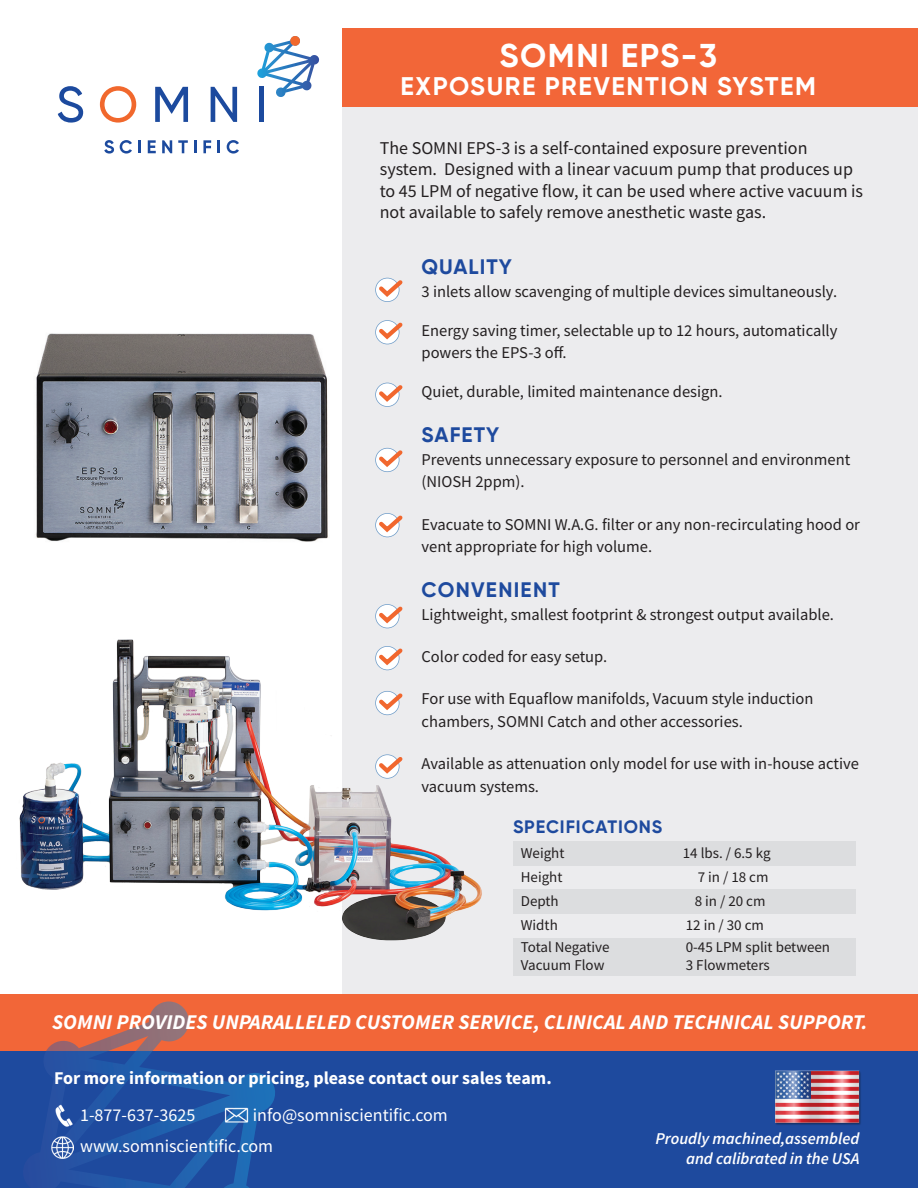
<style>
.page{position:relative;width:918px;height:1188px;background:#fff}
.page>*{position:absolute;margin:0;border:0;box-sizing:border-box;transform-origin:0 0}
.t1{font:700 33px "Gilroy";letter-spacing:.05em;color:#fff}
.t2{font:700 25.5px "Gilroy";letter-spacing:.06em;color:#fff}
.t3{font:italic 700 21px "Source Sans Pro";color:#fff}
.t4{font:700 21px "Gilroy";letter-spacing:.05em;color:#1e4a9e}
.t5{font:18px/21.6px "Source Sans Pro";color:#231f20}
.t6{font:18px/31.5px "Source Sans Pro";color:#fff}
.t7{font:700 18px "Source Sans Pro";color:#fff}
.t8{font:700 18px "Gilroy";letter-spacing:.05em;color:#1e4a9e}
.t9{font:16.5px/22.5px "Source Sans Pro";color:#231f20}
.t10{font:italic 600 16.5px/19.8px "Source Sans Pro";color:#fff;text-align:right}
.t11{font:15px "Source Sans Pro";color:#231f20}
</style>
<div class="page">
<img style="left:36px;top:333px;width:292px;height:209px">
<div style="left:342px;top:68px;width:576px;height:926px;background:#ececee"></div>
<img style="left:19px;top:628px;width:463px;height:313px">
<svg style="left:257px;top:36px;width:62px;height:61px"></svg>
<svg style="left:58px;top:86px;width:25px;height:37px"></svg>
<svg style="left:100px;top:86px;width:36px;height:37px"></svg>
<svg style="left:155px;top:87px;width:33px;height:35px"></svg>
<svg style="left:211px;top:87px;width:26px;height:35px"></svg>
<hr style="left:260px;top:87px;width:4px;height:35px;background:#1c4a9e">
<svg style="left:104px;top:140px;width:10px;height:14px"></svg>
<svg style="left:120px;top:140px;width:12px;height:14px"></svg>
<svg style="left:138px;top:140px;width:3px;height:13px"></svg>
<svg style="left:148px;top:140px;width:8px;height:13px"></svg>
<svg style="left:162px;top:140px;width:10px;height:13px"></svg>
<svg style="left:178px;top:140px;width:10px;height:13px"></svg>
<svg style="left:194px;top:140px;width:2px;height:13px"></svg>
<svg style="left:203px;top:140px;width:8px;height:13px"></svg>
<svg style="left:218px;top:140px;width:2px;height:13px"></svg>
<svg style="left:227px;top:140px;width:12px;height:14px"></svg>
<div style="left:290px;top:36px;width:10px;height:10px;background:#f1682d;border-radius:50%"></div>
<div style="left:0;top:1014px;width:918px;height:174px;background:#1e4a9e"></div>
<div style="left:0;top:995px;width:918px;height:56px;background:#f26638"></div>
<svg style="left:46px;top:1001px;width:229px;height:187px"></svg>
<div style="left:342px;top:28px;width:576px;height:79px;background:#f26638"></div>
<svg style="left:375px;top:277px;width:28px;height:25px"></svg>
<svg style="left:375px;top:320px;width:28px;height:24px"></svg>
<svg style="left:375px;top:447px;width:28px;height:25px"></svg>
<svg style="left:375px;top:382px;width:28px;height:25px"></svg>
<svg style="left:375px;top:513px;width:28px;height:24px"></svg>
<svg style="left:375px;top:604px;width:28px;height:24px"></svg>
<img style="left:775px;top:1070px;width:86px;height:55px">
<svg style="left:375px;top:690px;width:31px;height:25px"></svg>
<svg style="left:375px;top:753px;width:31px;height:26px"></svg>
<svg style="left:375px;top:645px;width:31px;height:25px"></svg>
<div style="left:513px;top:842px;width:343px;height:24px;background:#dcdddf"></div>
<div style="left:513px;top:889px;width:343px;height:24px;background:#dcdddf"></div>
<div style="left:513px;top:938px;width:343px;height:37px;background:#dcdddf"></div>
<img style="left:222px;top:1101px;width:28px;height:27px">
<img style="left:53px;top:1105px;width:25px;height:24px">
<img style="left:51px;top:1136px;width:23px;height:23px">
<h1 class="t1" style="left:499px;top:34px;width:219px">SOMNI EPS-3</h1>
<h2 class="t2" style="left:401px;top:70px;width:417px">EXPOSURE PREVENTION SYSTEM</h2>
<p class="t5" style="left:380px;top:137px;width:485px">The SOMNI EPS-3 is a self-contained exposure prevention system. Designed with a linear vacuum pump that produces up to 45 LPM of negative flow, it can be used where active vacuum is not available to safely remove anesthetic waste gas.</p>
<p class="t4" style="left:422px;top:254px;width:92px">QUALITY</p>
<p class="t9" style="left:422px;top:280px;width:417px">3 inlets allow scavenging of multiple devices simultaneously.</p>
<p class="t9" style="left:422px;top:319px;width:417px">Energy saving timer, selectable up to 12 hours, automatically powers the EPS-3 off.</p>
<p class="t9" style="left:422px;top:381px;width:303px">Quiet, durable, limited maintenance design.</p>
<p class="t4" style="left:422px;top:422px;width:79px">SAFETY</p>
<p class="t9" style="left:422px;top:448px;width:430px">Prevents unnecessary exposure to personnel and environment (NIOSH 2ppm).</p>
<p class="t9" style="left:422px;top:513px;width:440px">Evacuate to SOMNI W.A.G. filter or any non-recirculating hood or vent appropriate for high volume.</p>
<p class="t4" style="left:422px;top:577px;width:140px">CONVENIENT</p>
<p class="t9" style="left:422px;top:603px;width:414px">Lightweight, smallest footprint &amp; strongest output available.</p>
<p class="t9" style="left:422px;top:645px;width:187px">Color coded for easy setup.</p>
<p class="t9" style="left:422px;top:687px;width:394px">For use with Equaflow manifolds, Vacuum style induction chambers, SOMNI Catch and other accessories.</p>
<p class="t9" style="left:422px;top:752px;width:439px">Available as attenuation only model for use with in-house active vacuum systems.</p>
<p class="t8" style="left:513px;top:816px;width:151px">SPECIFICATIONS</p>
<p class="t11" style="left:521px;top:843px;width:45px">Weight</p>
<p class="t11" style="left:683px;top:843px;width:89px">14 lbs. / 6.5 kg</p>
<p class="t11" style="left:521px;top:867px;width:43px">Height</p>
<p class="t11" style="left:698px;top:867px;width:72px">7 in / 18 cm</p>
<p class="t11" style="left:521px;top:891px;width:39px">Depth</p>
<p class="t11" style="left:695px;top:891px;width:72px">8 in / 20 cm</p>
<p class="t11" style="left:521px;top:915px;width:39px">Width</p>
<p class="t11" style="left:686px;top:915px;width:80px">12 in / 30 cm</p>
<p class="t11" style="left:521px;top:938px;width:90px">Total Negative</p>
<p class="t11" style="left:686px;top:938px;width:146px">0-45 LPM split between</p>
<p class="t11" style="left:521px;top:956px;width:85px">Vacuum Flow</p>
<p class="t11" style="left:686px;top:956px;width:85px">3 Flowmeters</p>
<p class="t3" style="left:52px;top:1008px;width:817px">SOMNI PROVIDES UNPARALLELED CUSTOMER SERVICE, CLINICAL AND TECHNICAL SUPPORT.</p>
<p class="t7" style="left:54px;top:1065px;width:499px">For more information or pricing, please contact our sales team.</p>
<p class="t6" style="left:80px;top:1099px;width:369px;text-indent:173px">info@somniscientific.com www.somniscientific.com</p>
<p class="t6" style="left:80px;top:1099px;width:117px">1-877-637-3625</p>
<p class="t10" style="left:656px;top:1128px;width:205px">Proudly machined,assembled and calibrated in the USA</p>
</div>
